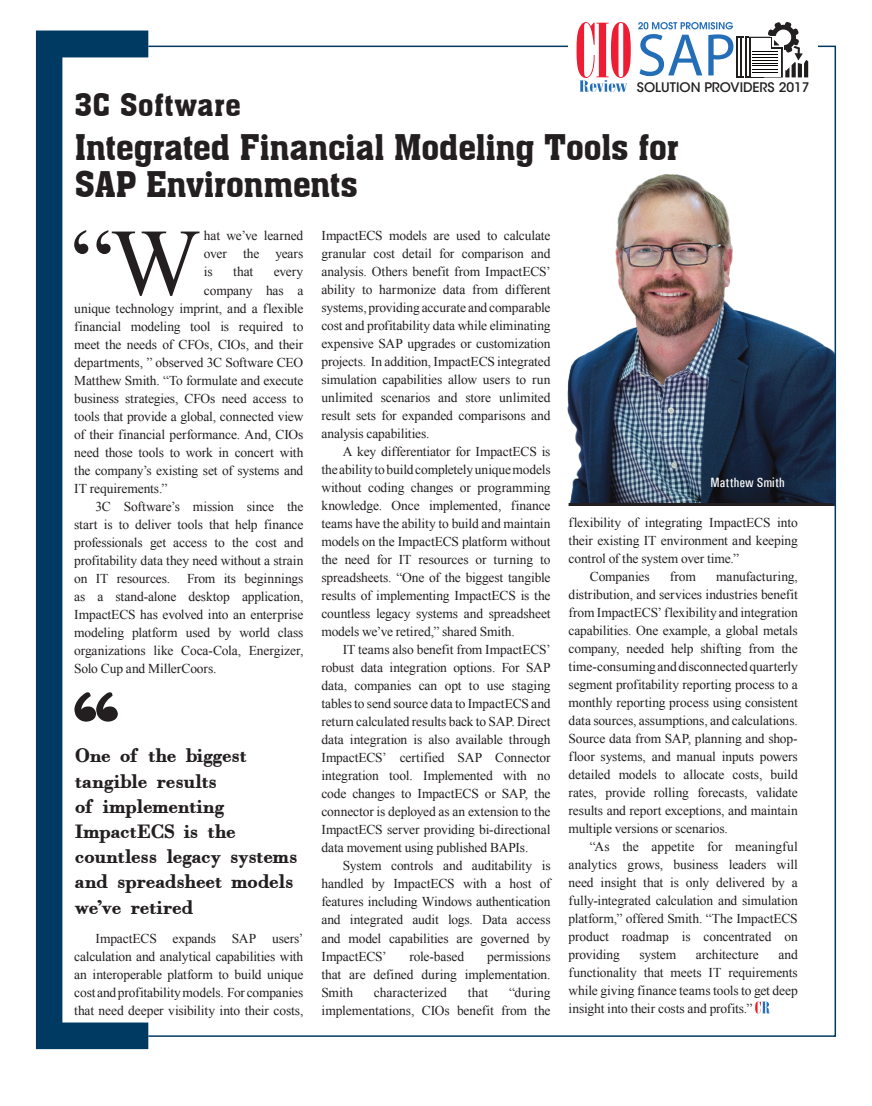
<style>
.page{position:relative;width:872px;height:1106px;background:#fff}
.page>*{position:absolute;margin:0;border:0;box-sizing:border-box;transform-origin:0 0}
.t1{font:95.1px "Times New Roman";color:#231f20}
.t2{font:60.45px "Myriad Pro";color:#246eb7}
.t3{font:34.5px/37.5px "Aachen BT";letter-spacing:-.02em;color:#231f20}
.t4{font:30px "Aachen BT";letter-spacing:.005em;color:#231f20}
.t5{font:700 21px/25.2px "Orgreave";color:#231f20}
.t6{font:13.5px/18px "Times New Roman";letter-spacing:-.01em;color:#231f20;text-align:justify}
.t7{font:500 condensed 13.5px "Univers";letter-spacing:.02em;color:#fff}
.t8{font:500 13.05px "ITC Avant Garde Std";color:#211e1e}
</style>
<div class="page">
<svg style="left:755px;top:1001px;width:15px;height:12px"></svg>
<svg style="left:36px;top:31px;width:112px;height:1018px"></svg>
<svg style="left:638px;top:22px;width:170px;height:56px"></svg>
<svg style="left:576px;top:22px;width:55px;height:70px"></svg>
<img style="left:568px;top:174px;width:266px;height:329px">
<hr style="left:568px;top:503px;width:266px;height:3px;background:#231f20">
<svg style="left:74px;top:692px;width:44px;height:29px"></svg>
<h3 class="t4" style="left:74px;top:87px;width:168px">3C Software</h3>
<h2 class="t2" style="left:637px;top:18px;width:100px">SAP</h2>
<p class="t8" style="left:637px;top:79px;width:174px">SOLUTION PROVIDERS 2017</p>
<h3 class="t3" style="left:74px;top:128px;width:606px">Integrated Financial Modeling Tools for<br>SAP Environments</h3>
<h1 class="t1" style="left:71px;top:199px;width:131px">“W</h1>
<p class="t6" style="left:204px;top:227px;width:101px">hat we’ve learned over the years is</p>
<p class="t6" style="left:233px;top:263px;width:21px">that</p>
<p class="t6" style="left:274px;top:263px;width:31px">every</p>
<p class="t6" style="left:204px;top:281px;width:101px">company has a</p>
<p class="t6" style="left:74px;top:299px;width:231px">unique technology imprint, and a flexible</p>
<p class="t6" style="left:74px;top:317px;width:231px">financial modeling tool is required to</p>
<p class="t6" style="left:74px;top:335px;width:231px">meet the needs of CFOs, CIOs, and their</p>
<p class="t6" style="left:74px;top:353px;width:231px">departments, ” observed 3C Software CEO</p>
<p class="t6" style="left:74px;top:371px;width:231px">Matthew Smith. “To formulate and execute</p>
<p class="t6" style="left:74px;top:389px;width:231px">business strategies, CFOs need access to</p>
<p class="t6" style="left:74px;top:407px;width:231px">tools that provide a global, connected view</p>
<p class="t6" style="left:74px;top:425px;width:231px">of their financial performance. And, CIOs</p>
<p class="t6" style="left:74px;top:443px;width:231px">need those tools to work in concert with</p>
<p class="t6" style="left:74px;top:461px;width:231px">the company’s existing set of systems and</p>
<p class="t6" style="left:74px;top:479px;width:95px">IT requirements.”</p>
<p class="t6" style="left:95px;top:497px;width:209px">3C Software’s mission since the</p>
<p class="t6" style="left:74px;top:515px;width:231px">start is to deliver tools that help finance</p>
<p class="t6" style="left:74px;top:533px;width:231px">professionals get access to the cost and</p>
<p class="t6" style="left:74px;top:551px;width:231px">profitability data they need without a strain</p>
<p class="t6" style="left:74px;top:569px;width:97px">on IT resources.</p>
<p class="t6" style="left:74px;top:569px;width:231px;text-indent:113px">From its beginnings as a stand-alone desktop application, ImpactECS has evolved into an enterprise modeling platform used by world class organizations like Coca-Cola, Energizer, Solo Cup and MillerCoors.</p>
<h3 class="t5" style="left:75px;top:743px;width:224px">One of the biggest tangible results<br>of implementing<br>ImpactECS is the countless legacy systems and spreadsheet models we’ve retired</h3>
<p class="t6" style="left:74px;top:929px;width:231px;text-indent:21px">ImpactECS expands SAP users’ calculation and analytical capabilities with an interoperable platform to build unique cost and profitability models. For companies that need deeper visibility into their costs,</p>
<p class="t6" style="left:321px;top:227px;width:231px">ImpactECS models are used to calculate granular cost detail for comparison and analysis. Others benefit from ImpactECS’ ability to harmonize data from different systems, providing accurate and comparable cost and profitability data while eliminating expensive SAP upgrades or customization projects. In addition, ImpactECS integrated simulation capabilities allow users to run unlimited scenarios and store unlimited result sets for expanded comparisons and analysis capabilities.</p>
<p class="t6" style="left:321px;top:442px;width:231px;text-indent:21px">A key differentiator for ImpactECS is the ability to build completely unique models without coding changes or programming knowledge. Once implemented, finance teams have the ability to build and maintain models on the ImpactECS platform without the need for IT resources or turning to spreadsheets. “One of the biggest tangible results of implementing ImpactECS is the countless legacy systems and spreadsheet models we’ve retired,” shared Smith.</p>
<p class="t6" style="left:321px;top:640px;width:231px;text-indent:21px">IT teams also benefit from ImpactECS’ robust data integration options. For SAP data, companies can opt to use staging tables to send source data to ImpactECS and return calculated results back to SAP. Direct data integration is also available through ImpactECS’ certified SAP Connector integration tool. Implemented with no code changes to ImpactECS or SAP, the connector is deployed as an extension to the ImpactECS server providing bi-directional data movement using published BAPIs.</p>
<p class="t6" style="left:321px;top:856px;width:231px;text-indent:21px">System controls and auditability is handled by ImpactECS with a host of features including Windows authentication and integrated audit logs. Data access and model capabilities are governed by ImpactECS’</p>
<p class="t6" style="left:321px;top:946px;width:231px;text-indent:166px">permissions that are defined during implementation.<br>Smith</p>
<p class="t6" style="left:409px;top:946px;width:56px">role-based</p>
<p class="t6" style="left:321px;top:982px;width:231px;text-align:right">“during<br>implementations, CIOs benefit from the</p>
<p class="t6" style="left:374px;top:982px;width:74px">characterized</p>
<p class="t6" style="left:468px;top:982px;width:22px">that</p>
<p class="t7" style="left:710px;top:474px;width:76px">Matthew Smith</p>
<p class="t6" style="left:568px;top:513px;width:231px">flexibility of integrating ImpactECS into</p>
<p class="t6" style="left:568px;top:531px;width:231px">their existing IT environment and keeping</p>
<p class="t6" style="left:568px;top:549px;width:172px">control of the system over time.”</p>
<p class="t6" style="left:590px;top:567px;width:61px">Companies</p>
<p class="t6" style="left:670px;top:567px;width:28px">from</p>
<p class="t6" style="left:568px;top:567px;width:231px;text-indent:148px">manufacturing, distribution, and services industries benefit from ImpactECS’ flexibility and integration capabilities. One example, a global metals company, needed help shifting from the time-consuming and disconnected quarterly segment profitability reporting process to a monthly reporting process using consistent data sources, assumptions, and calculations.<br>Source data from SAP, planning and shop&shy;floor systems, and manual inputs powers detailed models to allocate costs, build rates, provide rolling forecasts, validate results and report exceptions, and maintain multiple versions or scenarios.</p>
<p class="t6" style="left:568px;top:837px;width:231px;text-indent:21px">“As the appetite for meaningful analytics grows, business leaders will need insight that is only delivered by a fully-integrated calculation and simulation platform,” offered Smith. “The ImpactECS product roadmap is concentrated on providing</p>
<p class="t6" style="left:568px;top:945px;width:231px;text-indent:210px">and functionality that meets IT requirements while giving finance teams tools to get deep insight into their costs and profits.”</p>
<p class="t6" style="left:639px;top:945px;width:38px">system</p>
<p class="t6" style="left:696px;top:945px;width:65px">architecture</p>
</div>
